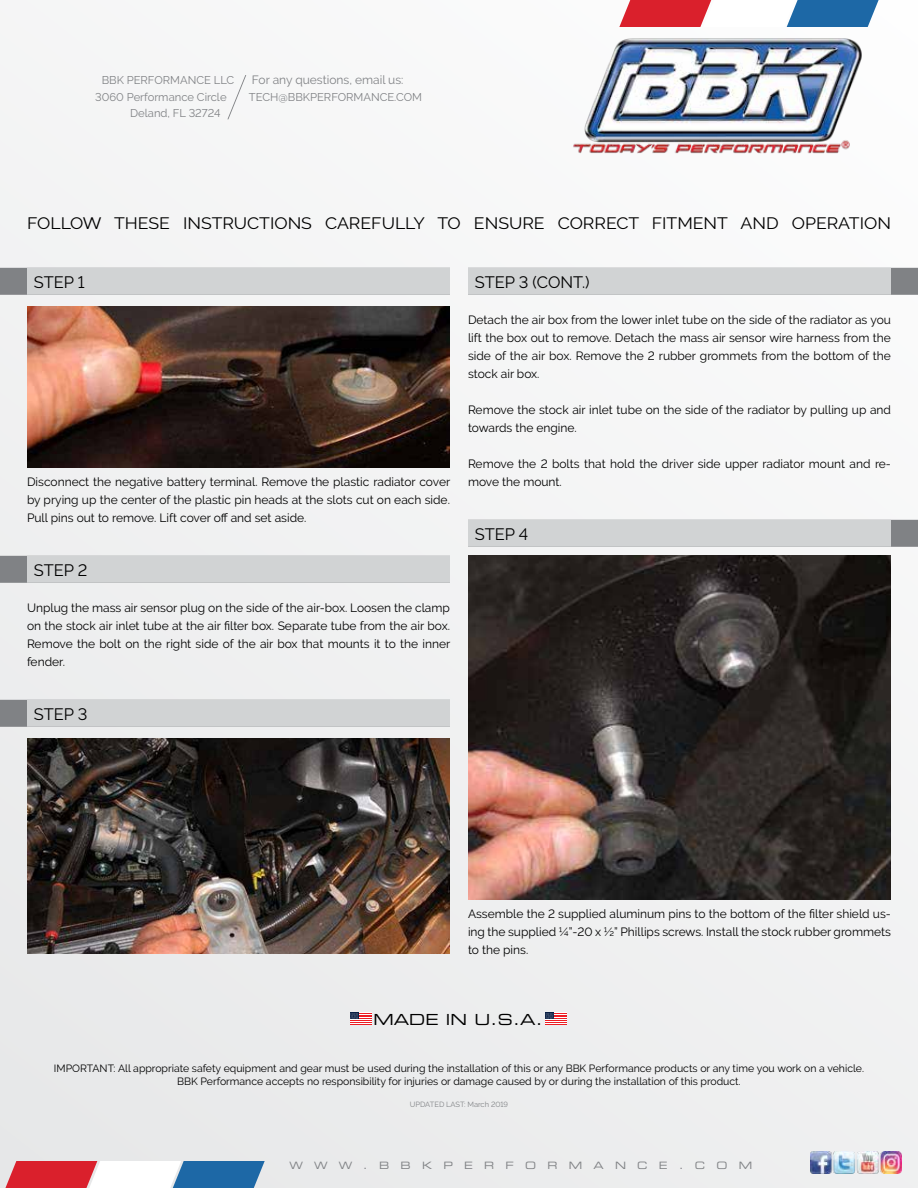
<style>
.page{position:relative;width:918px;height:1188px;background:#f2f2f3}
.page>*{position:absolute;margin:0;border:0;box-sizing:border-box;transform-origin:0 0}
.t1{font:16.5px "Raleway";color:#000;scale:1.07 1}
.t2{font:16.5px "Raleway";color:#000}
.t3{font:15.3px "Eurostile Extended Two";color:#000}
.t4{font:12px/18px "Raleway";color:#000;text-align:justify}
.t5{font:12px "Raleway";color:#808285}
.t6{font:11.25px "Raleway";color:#808285}
.t7{font:10.5px/12.6px "Raleway";color:#000;text-align:center}
.t8{font:10.2px "Eurostile Extended Two";letter-spacing:1.11em;color:#808285}
.t9{font:7.5px "Raleway";color:#808285}
</style>
<div class="page">
<svg style="left:619px;top:0;width:265px;height:27px"></svg>
<svg style="left:0;top:1161px;width:265px;height:27px"></svg>
<img style="left:573px;top:37px;width:290px;height:117px">
<svg style="left:227px;top:75px;width:19px;height:45px"></svg>
<svg style="left:545px;top:1013px;width:22px;height:12px"></svg>
<svg style="left:350px;top:1013px;width:21px;height:12px"></svg>
<img style="left:810px;top:1152px;width:92px;height:21px">
<div style="left:0;top:268px;width:450px;height:27px;background:#808285"></div>
<div style="left:27px;top:268px;width:423px;height:27px;background:#d1d3d4"></div>
<div style="left:0;top:556px;width:450px;height:27px;background:#808285"></div>
<div style="left:27px;top:556px;width:423px;height:27px;background:#d1d3d4"></div>
<div style="left:0;top:700px;width:450px;height:27px;background:#808285"></div>
<div style="left:27px;top:700px;width:423px;height:27px;background:#d1d3d4"></div>
<img style="left:27px;top:306px;width:423px;height:162px">
<img style="left:27px;top:738px;width:423px;height:216px">
<div style="left:468px;top:268px;width:450px;height:27px;background:#808285"></div>
<div style="left:468px;top:268px;width:423px;height:27px;background:#d1d3d4"></div>
<div style="left:468px;top:520px;width:450px;height:27px;background:#808285"></div>
<div style="left:468px;top:520px;width:423px;height:27px;background:#d1d3d4"></div>
<img style="left:468px;top:556px;width:423px;height:344px">
<p class="t6" style="left:102px;top:74px;width:134px">BBK PERFORMANCE LLC</p>
<p class="t6" style="left:95px;top:90px;width:133px">3060 Performance Circle</p>
<p class="t6" style="left:130px;top:107px;width:92px">Deland, FL 32724</p>
<p class="t5" style="left:252px;top:73px;width:153px">For any questions, email us:</p>
<p class="t6" style="left:249px;top:90px;width:175px">TECH@BBKPERFORMANCE.COM</p>
<h1 class="t1" style="left:27px;top:214px;width:809px">FOLLOW THESE INSTRUCTIONS CAREFULLY TO ENSURE CORRECT FITMENT AND OPERATION</h1>
<h1 class="t2" style="left:34px;top:273px;width:52px">STEP 1</h1>
<p class="t4" style="left:27px;top:473px;width:425px">Disconnect the negative battery terminal. Remove the plastic radiator cover by prying up the center of the plastic pin heads at the slots cut on each side.<br>Pull pins out to remove. Lift cover off and set aside.</p>
<h1 class="t2" style="left:34px;top:561px;width:55px">STEP 2</h1>
<p class="t4" style="left:27px;top:599px;width:425px">Unplug the mass air sensor plug on the side of the air-box. Loosen the clamp on the stock air inlet tube at the air filter box. Separate tube from the air box.<br>Remove the bolt on the right side of the air box that mounts it to the inner fender.</p>
<h1 class="t2" style="left:34px;top:705px;width:55px">STEP 3</h1>
<h1 class="t2" style="left:475px;top:273px;width:116px">STEP 3 (CONT.)</h1>
<p class="t4" style="left:468px;top:311px;width:425px">Detach the air box from the lower inlet tube on the side of the radiator as you lift the box out to remove. Detach the mass air sensor wire harness from the side of the air box. Remove the 2 rubber grommets from the bottom of the stock air box.</p>
<p class="t4" style="left:468px;top:401px;width:425px">Remove the stock air inlet tube on the side of the radiator by pulling up and towards the engine.</p>
<p class="t4" style="left:468px;top:455px;width:425px">Remove the 2 bolts that hold the driver side upper radiator mount and re&shy;move the mount.</p>
<h1 class="t2" style="left:475px;top:525px;width:55px">STEP 4</h1>
<p class="t4" style="left:468px;top:905px;width:424px">Assemble the 2 supplied aluminum pins to the bottom of the filter shield us&shy;ing the supplied ¼”-20 x ½” Phillips screws. Install the stock rubber grommets to the pins.</p>
<p class="t3" style="left:373px;top:1009px;width:171px">MADE IN U.S.A.</p>
<p class="t7" style="left:54px;top:1062px;width:812px">IMPORTANT: All appropriate safety equipment and gear must be used during the installation of this or any BBK Performance products or any time you work on a vehicle.<br>BBK Performance accepts no responsibility for injuries or damage caused by or during the installation of this product.</p>
<p class="t9" style="left:410px;top:1100px;width:100px">UPDATED LAST: March 2019</p>
<p class="t8" style="left:289px;top:1158px;width:464px">WWW.BBKPERFORMANCE.COM</p>
</div>
